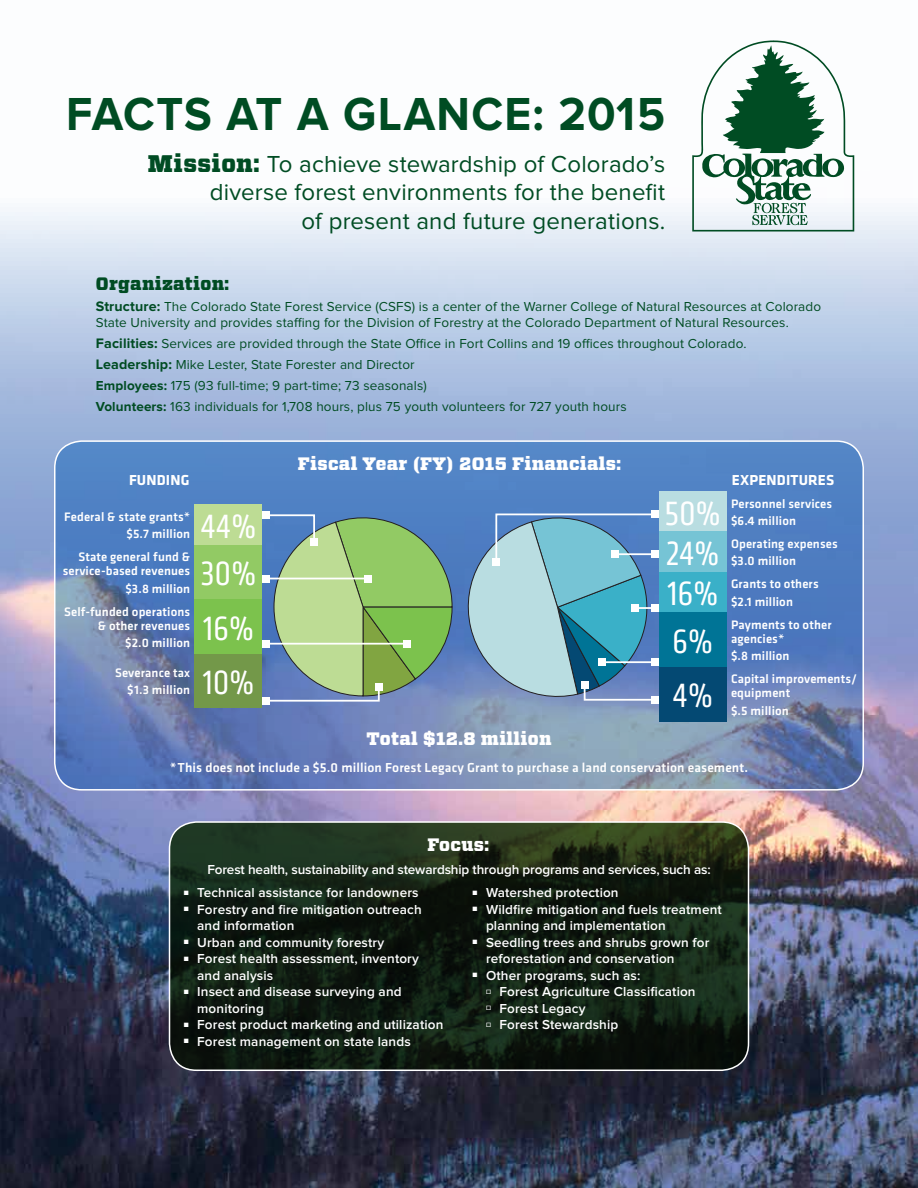
<style>
.page{position:relative;width:918px;height:1188px;background:#fff}
.page>*{position:absolute;margin:0;border:0;box-sizing:border-box;transform-origin:0 0}
.t1{font:700 48px "Proxima Nova";letter-spacing:.025em;color:#004c23;scale:.96 1}
.t2{font:condensed 34.95px "Klavika";letter-spacing:.01em;color:#fff}
.t3{font:24px/28.5px "Proxima Nova";letter-spacing:.005em;color:#004c23;text-align:right}
.t4{font:900 18px "Vitesse";letter-spacing:.02em;color:#fff}
.t5{font:900 18px "Vitesse";letter-spacing:.02em;color:#004c23}
.t6{font:700 15px "Klavika";letter-spacing:.01em;color:#fff}
.t7{font:600 13.5px/16.5px "Proxima Nova";letter-spacing:.01em;color:#fff}
.t8{font:13.5px/21px "Proxima Nova";letter-spacing:.01em;color:#004c23}
.t9{font:500 13.5px "Klavika";letter-spacing:.01em;color:#fff}
.t10{font:600 13.5px "Proxima Nova";letter-spacing:-.01em;color:#fff}
.t11{font:500 12.75px/17.2px "Klavika";letter-spacing:.01em;color:#fff}
.s1{font-family:"Vitesse";font-weight:900}
.s2{font-weight:700;font-size:14.25px}
.s3{font-weight:700}
</style>
<div class="page">
<img style="left:0;top:155px;width:918px;height:1033px">
<svg style="left:692px;top:40px;width:162px;height:192px"></svg>
<svg style="left:170px;top:822px;width:579px;height:248px;background:#132113"></svg>
<div style="left:169px;top:821px;width:580px;height:250px;border:2px solid #fff;border-radius:27px"></div>
<svg style="left:55px;top:441px;width:808px;height:349px;background:#6083bb"></svg>
<div style="left:54px;top:440px;width:810px;height:351px;border:2px solid #fff;border-radius:27px"></div>
<div style="left:195px;top:504px;width:67px;height:41px;background:#bddc94"></div>
<div style="left:195px;top:545px;width:67px;height:54px;background:#92ca64"></div>
<div style="left:195px;top:599px;width:67px;height:55px;background:#7cc24d"></div>
<div style="left:195px;top:654px;width:67px;height:54px;background:#739849"></div>
<div style="left:262px;top:697px;width:7px;height:7px;background:#fff"></div>
<svg style="left:264px;top:513px;width:189px;height:190px;background:#89b289"></svg>
<div style="left:262px;top:512px;width:7px;height:7px;background:#fff"></div>
<div style="left:311px;top:539px;width:7px;height:7px;background:#fff"></div>
<hr style="left:266px;top:578px;width:102px;height:1px;background:#fff">
<div style="left:262px;top:575px;width:7px;height:7px;background:#fff"></div>
<div style="left:365px;top:575px;width:7px;height:7px;background:#fff"></div>
<hr style="left:266px;top:643px;width:141px;height:2px;background:#fff">
<div style="left:262px;top:640px;width:7px;height:7px;background:#fff"></div>
<div style="left:403px;top:640px;width:7px;height:7px;background:#fff"></div>
<div style="left:659px;top:491px;width:68px;height:41px;background:#b9dde1"></div>
<div style="left:659px;top:532px;width:68px;height:40px;background:#76c4d5"></div>
<div style="left:659px;top:572px;width:68px;height:40px;background:#3ab0c8"></div>
<div style="left:659px;top:612px;width:68px;height:55px;background:#007496"></div>
<div style="left:659px;top:667px;width:68px;height:54px;background:#044973"></div>
<div style="left:652px;top:511px;width:7px;height:7px;background:#fff"></div>
<div style="left:652px;top:551px;width:7px;height:7px;background:#fff"></div>
<div style="left:652px;top:604px;width:7px;height:8px;background:#fff"></div>
<div style="left:652px;top:659px;width:7px;height:7px;background:#fff"></div>
<svg style="left:459px;top:508px;width:198px;height:197px;background:#76aac8"></svg>
<div style="left:652px;top:696px;width:7px;height:7px;background:#fff"></div>
<div style="left:581px;top:681px;width:7px;height:7px;background:#fff"></div>
<h1 class="t1" style="left:66px;top:86px;width:626px">FACTS AT A GLANCE: 2015</h1>
<h3 class="t3" style="left:148px;top:150px;width:519px"><span class="s1">Mission:</span> To achieve stewardship of Colorado’s diverse forest environments for the benefit<br>of present and future generations.</h3>
<h3 class="t5" style="left:96px;top:271px;width:135px">Organization:</h3>
<p class="t8" style="left:96px;top:298px;width:727px;line-height:16.5px"><span class="s2">Structure:</span> The Colorado State Forest Service (CSFS) is a center of the Warner College of Natural Resources at Colorado<br>State University and provides staffing for the Division of Forestry at the Colorado Department of Natural Resources.</p>
<p class="t8" style="left:96px;top:334px;width:652px"><span class="s2">Facilities:</span> Services are provided through the State Office in Fort Collins and 19 offices throughout Colorado.<br><span class="s2">Leadership:</span> Mike Lester, State Forester and Director<br><span class="s3">Employees:</span> 175 (93 full-time; 9 part-time; 73 seasonals)<br><span class="s3">Volunteers:</span> 163 individuals for 1,708 hours, plus 75 youth volunteers for 727 youth hours</p>
<p class="t6" style="left:129px;top:469px;width:62px">FUNDING</p>
<p class="t11" style="left:64px;top:508px;width:128px;text-align:right">Federal &amp; state grants* $5.7 million</p>
<h2 class="t2" style="left:200px;top:506px;width:58px">44%</h2>
<p class="t11" style="left:63px;top:549px;width:129px;line-height:14.2px;text-align:right">State general fund &amp; service-based revenues</p>
<p class="t11" style="left:125px;top:579px;width:66px">$3.8 million</p>
<h2 class="t2" style="left:201px;top:553px;width:57px">30%</h2>
<p class="t11" style="left:64px;top:604px;width:127px;line-height:14.2px;text-align:right">Self-funded operations &amp; other revenues</p>
<p class="t11" style="left:125px;top:634px;width:67px">$2.0 million</p>
<h2 class="t2" style="left:203px;top:608px;width:53px">16%</h2>
<p class="t11" style="left:115px;top:664px;width:77px;text-align:right">Severance tax $1.3 million</p>
<h2 class="t2" style="left:202px;top:662px;width:54px">10%</h2>
<h3 class="t4" style="left:298px;top:452px;width:325px">Fiscal Year (FY) 2015 Financials:</h3>
<p class="t6" style="left:732px;top:469px;width:104px">EXPENDITURES</p>
<h2 class="t2" style="left:665px;top:493px;width:58px">50%</h2>
<p class="t11" style="left:731px;top:494px;width:103px">Personnel services $6.4 million</p>
<h2 class="t2" style="left:666px;top:533px;width:55px">24%</h2>
<p class="t11" style="left:731px;top:535px;width:108px">Operating expenses $3.0 million</p>
<h2 class="t2" style="left:667px;top:573px;width:53px">16%</h2>
<p class="t11" style="left:731px;top:575px;width:89px">Grants to others $2.1 million</p>
<h2 class="t2" style="left:672px;top:621px;width:42px">6%</h2>
<p class="t11" style="left:731px;top:617px;width:102px;line-height:14.2px">Payments to other agencies*</p>
<p class="t11" style="left:731px;top:647px;width:60px">$.8 million</p>
<h2 class="t2" style="left:672px;top:675px;width:42px">4%</h2>
<p class="t11" style="left:731px;top:671px;width:127px;line-height:14.2px">Capital improvements/ equipment</p>
<p class="t11" style="left:731px;top:701px;width:59px">$.5 million</p>
<h3 class="t4" style="left:367px;top:726px;width:186px">Total $12.8 million</h3>
<p class="t9" style="left:170px;top:759px;width:580px">*This does not include a $5.0 million Forest Legacy Grant to purchase a land conservation easement.</p>
<h3 class="t4" style="left:427px;top:832px;width:63px">Focus:</h3>
<p class="t10" style="left:207px;top:862px;width:505px">Forest health, sustainability and stewardship through programs and services, such as:</p>
<p class="t7" style="left:184px;top:885px;width:236px"><sup>■</sup> Technical assistance for landowners</p>
<p class="t7" style="left:197px;top:901px;width:226px;text-indent:-13px"><sup>■</sup> Forestry and fire mitigation outreach and information</p>
<p class="t7" style="left:184px;top:934px;width:202px"><sup>■</sup> Urban and community forestry</p>
<p class="t7" style="left:197px;top:951px;width:223px;text-indent:-13px"><sup>■</sup> Forest health assessment, inventory and analysis</p>
<p class="t7" style="left:197px;top:984px;width:206px;text-indent:-13px"><sup>■</sup> Insect and disease surveying and monitoring</p>
<p class="t7" style="left:184px;top:1017px;width:261px"><sup>■</sup> Forest product marketing and utilization</p>
<p class="t7" style="left:184px;top:1033px;width:228px"><sup>■</sup> Forest management on state lands</p>
<p class="t7" style="left:473px;top:885px;width:148px"><sup>■</sup> Watershed protection</p>
<p class="t7" style="left:486px;top:901px;width:237px;text-indent:-13px"><sup>■</sup> Wildfire mitigation and fuels treatment planning and implementation</p>
<p class="t7" style="left:486px;top:934px;width:225px;text-indent:-13px"><sup>■</sup> Seedling trees and shrubs grown for reforestation and conservation</p>
<p class="t7" style="left:486px;top:967px;width:211px;text-indent:-14px"><sup>■</sup> Other programs, such as:<br><sup>☐</sup> Forest Agriculture Classification <sup>☐</sup> Forest Legacy<br><sup>☐</sup> Forest Stewardship</p>
</div>
